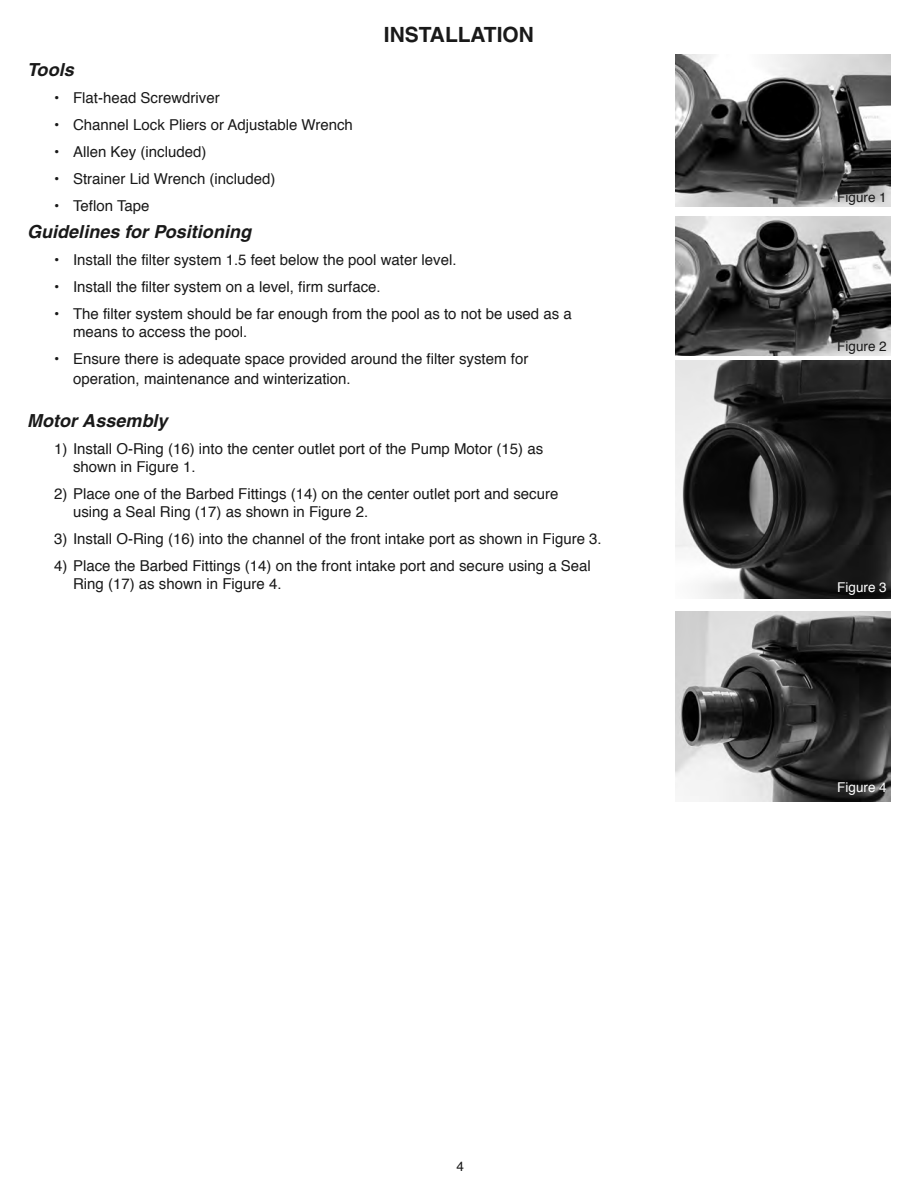
<style>
.page{position:relative;width:918px;height:1188px;background:#fff}
.page>*{position:absolute;margin:0;border:0;box-sizing:border-box;transform-origin:0 0}
.t1{font:700 21px "Helvetica";color:#191919}
.t2{font:italic 700 18px "Helvetica";letter-spacing:.005em;color:#191919}
.t3{font:15px/18px "Helvetica";color:#191919}
.t4{font:13.5px "Helvetica";color:#191919}
.t5{font:13.5px "Helvetica";color:#fff}
</style>
<div class="page">
<img style="left:675px;top:54px;width:216px;height:152px">
<img style="left:675px;top:217px;width:216px;height:138px">
<img style="left:675px;top:611px;width:216px;height:191px">
<img style="left:675px;top:361px;width:216px;height:237px">
<h1 class="t1" style="left:384px;top:27px;width:152px">INSTALLATION</h1>
<p class="t2" style="left:27px;top:63px;width:48px">Tools</p>
<p class="t3" style="left:54px;top:90px;width:167px">• Flat-head Screwdriver</p>
<p class="t3" style="left:54px;top:117px;width:300px">• Channel Lock Pliers or Adjustable Wrench</p>
<p class="t3" style="left:54px;top:144px;width:154px">• Allen Key (included)</p>
<p class="t3" style="left:54px;top:171px;width:223px">• Strainer Lid Wrench (included)</p>
<p class="t3" style="left:54px;top:198px;width:97px">• Teflon Tape</p>
<p class="t2" style="left:27px;top:225px;width:226px">Guidelines for Positioning</p>
<p class="t3" style="left:54px;top:252px;width:404px">• Install the filter system 1.5 feet below the pool water level.</p>
<p class="t3" style="left:54px;top:279px;width:328px">• Install the filter system on a level, firm surface.</p>
<p class="t3" style="left:73px;top:306px;width:500px;text-indent:-19px">• The filter system should be far enough from the pool as to not be used as a means to access the pool.</p>
<p class="t3" style="left:73px;top:350px;width:457px;line-height:20.2px;text-indent:-19px">• Ensure there is adequate space provided around the filter system for operation, maintenance and winterization.</p>
<p class="t2" style="left:27px;top:414px;width:142px">Motor Assembly</p>
<p class="t3" style="left:73px;top:441px;width:472px;text-indent:-19px">1) Install O-Ring (16) into the center outlet port of the Pump Motor (15) as shown in Figure 1.</p>
<p class="t3" style="left:73px;top:486px;width:487px;text-indent:-19px">2) Place one of the Barbed Fittings (14) on the center outlet port and secure using a Seal Ring (17) as shown in Figure 2.</p>
<p class="t3" style="left:54px;top:531px;width:549px">3) Install O-Ring (16) into the channel of the front intake port as shown in Figure 3.</p>
<p class="t3" style="left:73px;top:558px;width:519px;text-indent:-19px">4) Place the Barbed Fittings (14) on the front intake port and secure using a Seal<br>Ring (17) as shown in Figure 4.</p>
<p class="t4" style="left:457px;top:1160px;width:9px">4</p>
<p class="t4" style="left:837px;top:192px;width:51px">Figure 1</p>
<p class="t4" style="left:837px;top:340px;width:51px">Figure 2</p>
<p class="t5" style="left:837px;top:581px;width:51px">Figure 3</p>
<p class="t5" style="left:837px;top:781px;width:51px">Figure 4</p>
</div>
